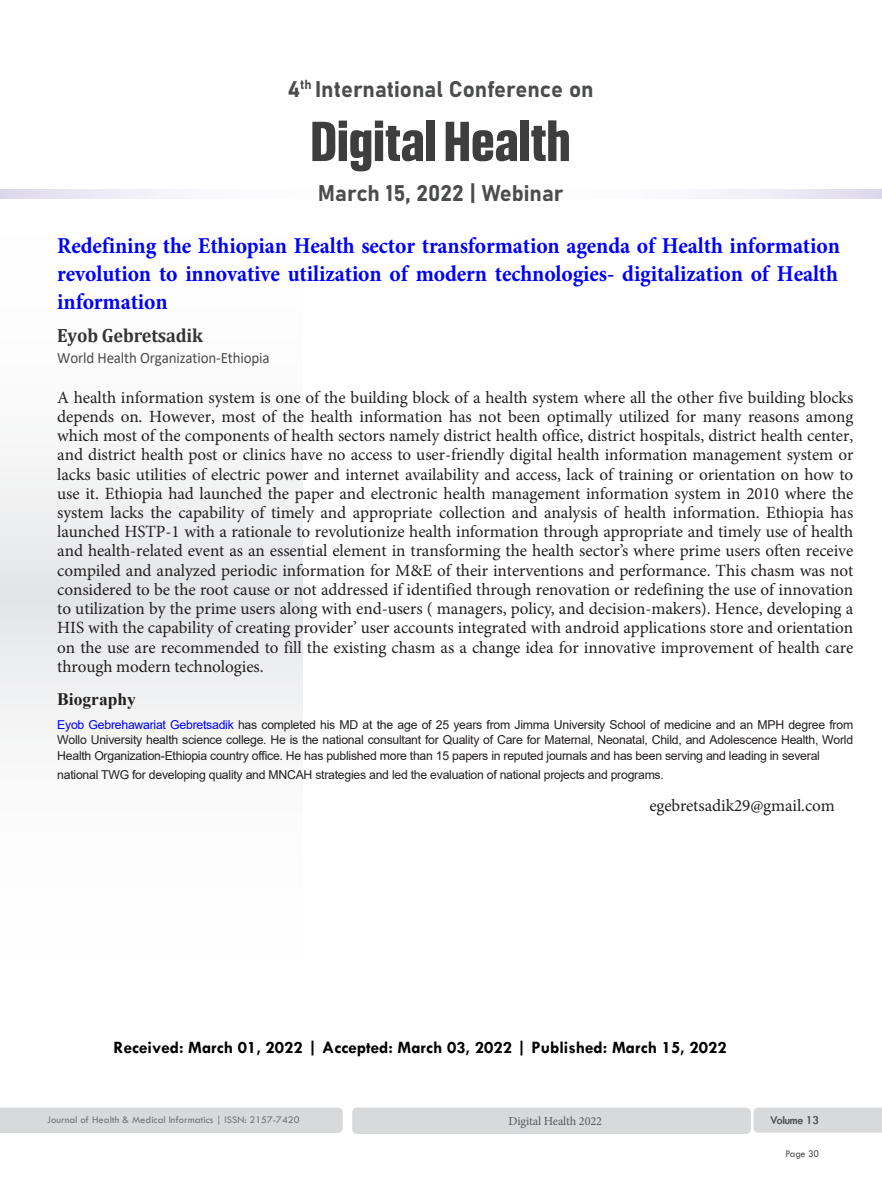
<style>
.page{position:relative;width:882px;height:1197px;background:#fff}
.page>*{position:absolute;margin:0;border:0;box-sizing:border-box;transform-origin:0 0}
.t1{font:700 53.73px "Headlines";color:#3e3e3f}
.Abstract{font:700 22.75px/28px "Minion Pro";letter-spacing:-.005em;color:#00f;text-align:justify;scale:.95 1}
.t2{font:22.4px "Bahnschrift";color:#4b4c4d}
.Abstract-2{font:700 19.25px "Cambria";letter-spacing:-.01em;color:#363536;scale:.95 1}
.t3{font:700 17.5px "Tw Cen";color:#000}
.Abstract-3{font:700 17.5px "Times New Roman";color:#231f20}
.Abstract-4{font:17.15px/19.2px "Minion Pro";letter-spacing:-.005em;color:#231f20;text-align:justify}
.Abstract-5{font:15.75px "Calibri";letter-spacing:-.01em;color:#4b4c4d;scale:.95 1}
.Abstract-6{font:12.25px/15.8px "Arial";letter-spacing:-.02em;color:#231f20;text-align:justify}
.t4{font:12.25px "Minion Pro";letter-spacing:-.01em;color:#57585a}
.t5{font:12.25px "Tw Cen";letter-spacing:-.01em;color:#57585a;scale:.95 1}
.t6{font:10.5px "Tw Cen";color:#717275}
.t7{font:10.5px "Tw Cen";letter-spacing:-.02em;color:#4b4c4d;scale:.95 1}
.s1{color:#00f}
</style>
<div class="page">
<div style="left:0;top:597px;width:302px;height:393px;background:linear-gradient(to bottom,#e9eaeb,#fff)"></div>
<div style="left:0;top:205px;width:302px;height:392px;background:linear-gradient(to bottom,#fff,#e9eaeb)"></div>
<div style="left:0;top:1108px;width:343px;height:25px;background:#d8d9db"></div>
<div style="left:352px;top:1108px;width:399px;height:26px;background:#d8d9db;border-radius:5px"></div>
<div style="left:753px;top:1108px;width:129px;height:25px;background:#d8d9db"></div>
<svg style="left:0;top:190px;width:882px;height:9px"></svg>
<h3 class="t2" style="left:287px;top:72px;width:308px">4<sup>th</sup> International Conference on</h3>
<h1 class="t1" style="left:311px;top:118px;width:262px">Digital Health</h1>
<h3 class="t2" style="left:318px;top:176px;width:247px">March 15, 2022 | Webinar</h3>
<p class="Abstract" style="left:57px;top:231px;width:825px">Redefining the Ethiopian Health sector transformation agenda of Health information revolution to innovative utilization of modern technologies- digitalization of Health information</p>
<p class="Abstract-2" style="left:57px;top:322px;width:155px">Eyob Gebretsadik</p>
<p class="Abstract-5" style="left:57px;top:347px;width:225px">World Health Organization-Ethiopia</p>
<p class="Abstract-4" style="left:57px;top:388px;width:798px">A health information system is one of the building block of a health system where all the other five building blocks depends on. However, most of the health information has not been optimally utilized for many reasons among which most of the components of health sectors namely district health office, district hospitals, district health center, and district health post or clinics have no access to user-friendly digital health information management system or lacks basic utilities of electric power and internet availability and access, lack of training or orientation on how to use it. Ethiopia had launched the paper and electronic health management information system in 2010 where the system lacks the capability of timely and appropriate collection and analysis of health information. Ethiopia has launched HSTP-1 with a rationale to revolutionize health information through appropriate and timely use of health and health-related event as an essential element in transforming the health sector’s where prime users often receive compiled and analyzed periodic information for M&amp;E of their interventions and performance. This chasm was not considered to be the root cause or not addressed if identified through renovation or redefining the use of innovation to utilization by the prime users along with end-users ( managers, policy, and decision-makers). Hence, developing a HIS with the capability of creating provider’ user accounts integrated with android applications store and orientation on the use are recommended to fill the existing chasm as a change idea for innovative improvement of health care through modern technologies.</p>
<p class="Abstract-3" style="left:57px;top:687px;width:80px">Biography</p>
<p class="Abstract-6" style="left:57px;top:716px;width:797px"><span class="s1">Eyob Gebrehawariat Gebretsadik</span> has completed his MD at the age of 25 years from Jimma University School of medicine and an MPH degree from Wollo University health science college. He is the national consultant for Quality of Care for Maternal, Neonatal, Child, and Adolescence Health, World Health Organization-Ethiopia country office. He has published more than 15 papers in reputed journals and has been serving and leading in several</p>
<p class="Abstract-6" style="left:57px;top:767px;width:608px">national TWG for developing quality and MNCAH strategies and led the evaluation of national projects and programs.</p>
<p class="Abstract-4" style="left:649px;top:796px;width:187px">egebretsadik29@gmail.com</p>
<p class="t3" style="left:114px;top:1037px;width:615px">Received: March 01, 2022 | Accepted: March 03, 2022 | Published: March 15, 2022</p>
<p class="t6" style="left:47px;top:1114px;width:254px">Journal of Health &amp; Medical Informatics | ISSN: 2157-7420</p>
<p class="t4" style="left:509px;top:1113px;width:95px">Digital Health 2022</p>
<p class="t5" style="left:771px;top:1113px;width:53px">Volume 13</p>
<p class="t7" style="left:786px;top:1147px;width:37px">Page 30</p>
</div>
